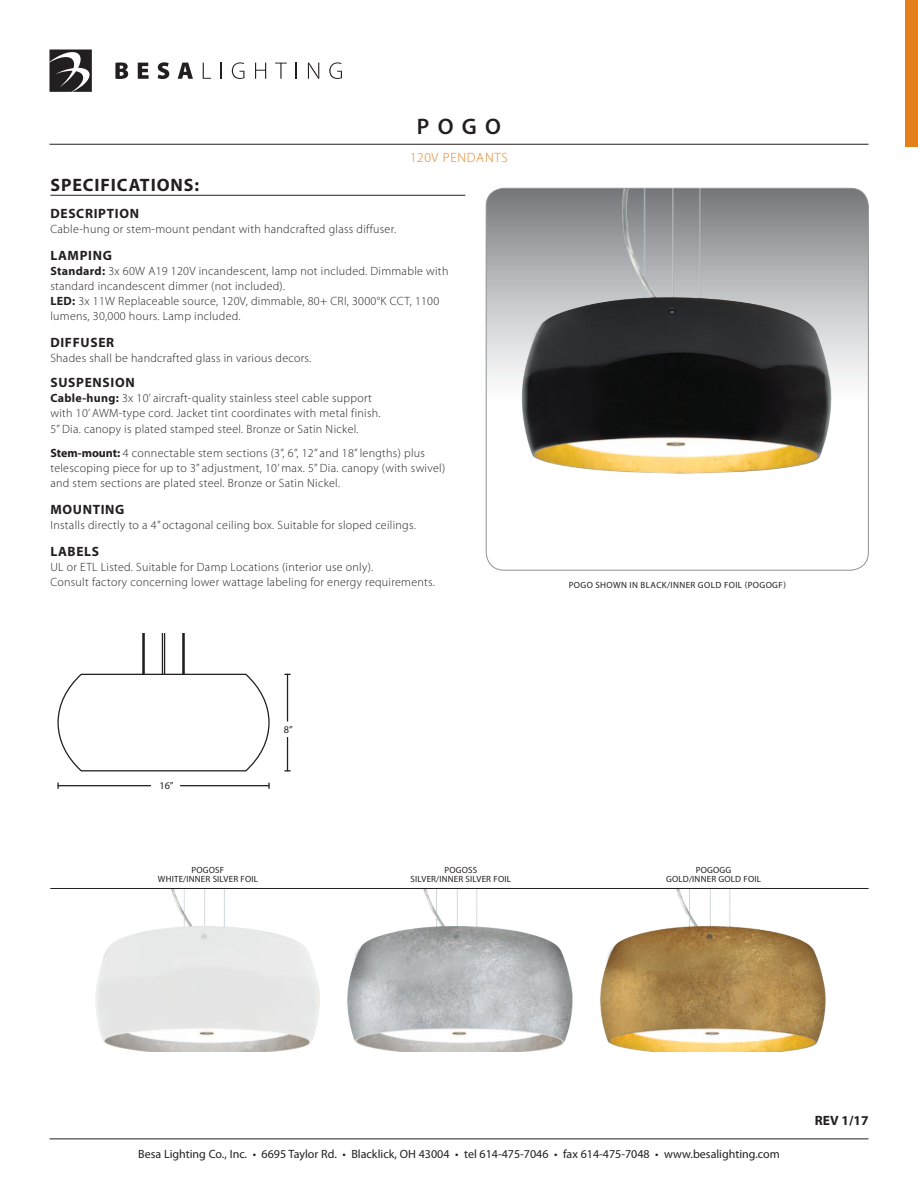
<style>
.page{position:relative;width:918px;height:1188px;background:#fff}
.page>*{position:absolute;margin:0;border:0;box-sizing:border-box;transform-origin:0 0}
.t1{font:600 22.5px "Myriad Pro";color:#231f20}
.t2{font:700 18px "Myriad Pro";letter-spacing:.05em;color:#231f20}
.t3{font:700 13.5px "Myriad Pro";letter-spacing:.05em;color:#231f20}
.t4{font:300 13.5px "Myriad Pro";letter-spacing:.06em;color:#e4801b}
.t5{font:300 12px/15px "Myriad Pro";letter-spacing:.025em;color:#231f20}
.t6{font:12px "Myriad Pro";color:#231f20}
.t7{font:10.2px "Myriad Pro";color:#231f20}
.t8{font:9px/9px "Myriad Pro";letter-spacing:.02em;color:#231f20}
.t9{font:9px "Myriad Pro";letter-spacing:.045em;color:#231f20}
.s1{font-weight:700}
</style>
<div class="page">
<hr style="left:50px;top:1138px;width:818px;height:1px;background:#231f20">
<svg style="left:115px;top:62px;width:13px;height:17px"></svg>
<svg style="left:138px;top:63px;width:11px;height:16px"></svg>
<svg style="left:158px;top:62px;width:11px;height:17px"></svg>
<svg style="left:178px;top:63px;width:15px;height:16px"></svg>
<svg style="left:203px;top:63px;width:8px;height:16px"></svg>
<svg style="left:221px;top:63px;width:1px;height:16px"></svg>
<svg style="left:232px;top:62px;width:12px;height:17px"></svg>
<svg style="left:255px;top:63px;width:11px;height:16px"></svg>
<svg style="left:275px;top:63px;width:12px;height:16px"></svg>
<svg style="left:296px;top:63px;width:1px;height:16px"></svg>
<svg style="left:308px;top:63px;width:11px;height:16px"></svg>
<svg style="left:329px;top:62px;width:13px;height:17px"></svg>
<svg style="left:50px;top:50px;width:42px;height:42px"></svg>
<hr style="left:50px;top:144px;width:818px;height:1px;background:#231f20">
<div style="left:905px;top:1px;width:13px;height:146px;background:#e4801b"></div>
<hr style="left:50px;top:195px;width:415px;height:1px;background:#231f20">
<img style="left:485px;top:188px;width:384px;height:329px">
<img style="left:600px;top:889px;width:226px;height:162px">
<img style="left:347px;top:889px;width:226px;height:162px">
<img style="left:95px;top:889px;width:225px;height:162px">
<svg style="left:57px;top:634px;width:213px;height:138px"></svg>
<hr style="left:181px;top:785px;width:88px;height:1px;background:#231f20">
<hr style="left:58px;top:785px;width:93px;height:1px;background:#231f20">
<hr style="left:287px;top:738px;width:1px;height:33px;background:#231f20">
<hr style="left:287px;top:674px;width:1px;height:47px;background:#231f20">
<hr style="left:51px;top:888px;width:817px;height:1px;background:#231f20">
<h1 class="t1" style="left:417px;top:113px;width:86px">pogo</h1>
<p class="t4" style="left:410px;top:149px;width:99px">120V pendants</p>
<h2 class="t2" style="left:50px;top:173px;width:150px">SPECIFICATIONS:</h2>
<p class="t3" style="left:50px;top:204px;width:90px">DESCRIPTION</p>
<p class="t5" style="left:50px;top:221px;width:347px">Cable-hung or stem-mount pendant with handcrafted glass diffuser.</p>
<p class="t3" style="left:50px;top:246px;width:63px">LAMPING</p>
<p class="t5" style="left:50px;top:263px;width:400px"><span class="s1">Standard:</span> 3x 60W A19 120V incandescent, lamp not included. Dimmable with standard incandescent dimmer (not included).<br><span class="s1">LED:</span> 3x 11W Replaceable source, 120V, dimmable, 80+ CRI, 3000°K CCT, 1100 lumens, 30,000 hours. Lamp included.</p>
<p class="t3" style="left:50px;top:333px;width:65px">DIFFUSER</p>
<p class="t5" style="left:50px;top:350px;width:262px">Shades shall be handcrafted glass in various decors.</p>
<p class="t3" style="left:50px;top:373px;width:86px">SUSPENSION</p>
<p class="t5" style="left:50px;top:390px;width:332px"><span class="s1">Cable-hung:</span> 3x 10’ aircraft-quality stainless steel cable support with 10’ AWM-type cord. Jacket tint coordinates with metal finish.</p>
<p class="t5" style="left:50px;top:417px;width:376px;line-height:24px">5” Dia. canopy is plated stamped steel. Bronze or Satin Nickel.<br><span class="s1">Stem-mount:</span> 4 connectable stem sections (3”, 6”, 12” and 18” lengths) plus</p>
<p class="t5" style="left:50px;top:460px;width:396px">telescoping piece for up to 3” adjustment, 10’ max. 5” Dia. canopy (with swivel) and stem sections are plated steel. Bronze or Satin Nickel.</p>
<p class="t3" style="left:50px;top:501px;width:76px">MOUNTING</p>
<p class="t5" style="left:50px;top:517px;width:367px">Installs directly to a 4” octagonal ceiling box. Suitable for sloped ceilings.</p>
<p class="t3" style="left:50px;top:543px;width:50px">LABELS</p>
<p class="t5" style="left:50px;top:559px;width:386px">UL or ETL Listed. Suitable for Damp Locations (interior use only).<br>Consult factory concerning lower wattage labeling for energy requirements.</p>
<p class="t7" style="left:159px;top:779px;width:16px">16”</p>
<p class="t7" style="left:284px;top:723px;width:10px">8”</p>
<p class="t8" style="left:192px;top:865px;width:7px">POGO</p>
<p class="t8" style="left:158px;top:865px;width:102px;text-indent:57px">SF<br>WHITE/INNER SILVER FOIL</p>
<p class="t8" style="left:444px;top:865px;width:7px">POGO</p>
<p class="t8" style="left:411px;top:865px;width:102px;text-indent:57px">SS<br>SILVER/INNER SILVER FOIL</p>
<p class="t9" style="left:569px;top:579px;width:219px">POGO SHOWN IN BLACK/INNER GOLD FOIL (POGOGF)</p>
<p class="t8" style="left:666px;top:865px;width:96px;text-indent:30px">POGOGG<br>GOLD/INNER GOLD FOIL</p>
<p class="t6" style="left:138px;top:1147px;width:643px">BESA LIGHTING CO., INC. • 6695 TAYLOR RD. • BLACKLICK, OH 43004 • TEL 614-475-7046 • FAX 614-475-7048 • WWW.BESALIGHTING.COM</p>
<p class="t3" style="left:815px;top:1112px;width:55px">REV 1/17</p>
</div>
